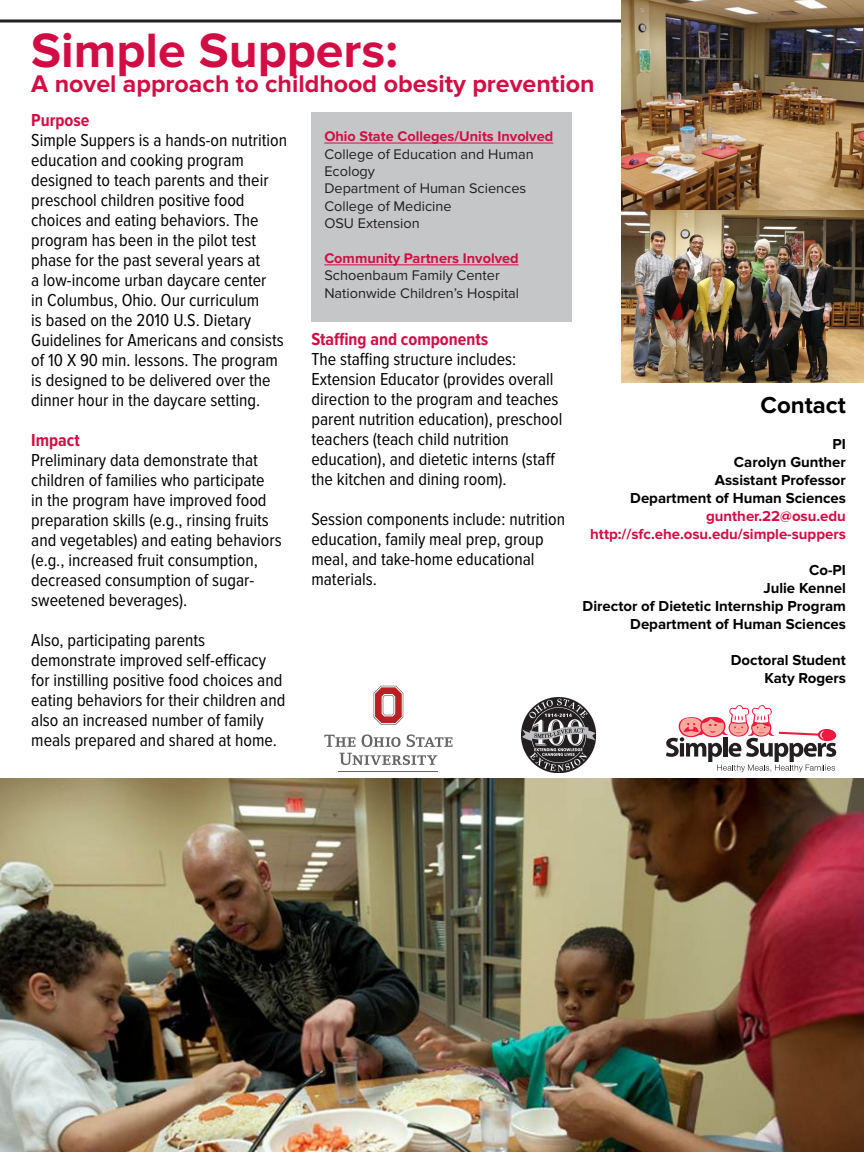
<style>
.page{position:relative;width:864px;height:1152px;background:#fff}
.page>*{position:absolute;margin:0;border:0;box-sizing:border-box;transform-origin:0 0}
.t1{font:700 50px "Proxima Nova";color:#d20d44}
.t2{font:700 25px "Proxima Nova";color:#d20d44}
.t3{font:700 24px "Proxima Nova";color:#000}
.t4{font:18px/20px "Proxima Nova Cond";color:#000}
.t5{font:700 18px "Proxima Nova Cond";color:#d20d44}
.t6{font:700 15px "Proxima Nova";color:#000}
.t7{font:700 15px "Proxima Nova";color:#d20d44}
.t8{font:14.5px/17.4px "Proxima Nova";color:#231f20}
.t9{font:700 14.5px "Proxima Nova";color:#d20d44}
</style>
<div class="page">
<div style="left:311px;top:112px;width:261px;height:210px;background:#c5c6c8"></div>
<hr style="left:324px;top:143px;width:229px;height:1px;background:#d20d44">
<hr style="left:324px;top:265px;width:195px;height:1px;background:#d20d44">
<hr style="left:0;top:20px;width:720px;height:2px;background:#231f20">
<img style="left:0;top:779px;width:864px;height:373px">
<img style="left:621px;top:0;width:243px;height:383px">
<svg style="left:374px;top:686px;width:29px;height:39px"></svg>
<svg style="left:324px;top:735px;width:31px;height:12px"></svg>
<svg style="left:362px;top:734px;width:39px;height:13px"></svg>
<svg style="left:407px;top:734px;width:46px;height:13px"></svg>
<svg style="left:339px;top:753px;width:98px;height:12px"></svg>
<hr style="left:339px;top:772px;width:99px;height:1px;background:#666">
<svg style="left:666px;top:705px;width:170px;height:67px"></svg>
<img style="left:521px;top:698px;width:75px;height:74px">
<p class="t1" style="left:31px;top:21px;width:368px">Simple Suppers:</p>
<p class="t2" style="left:31px;top:69px;width:565px">A novel approach to childhood obesity prevention</p>
<p class="t5" style="left:31px;top:110px;width:60px">Purpose</p>
<p class="t4" style="left:31px;top:130px;width:257px">Simple Suppers is a hands-on nutrition education and cooking program designed to teach parents and their preschool children positive food choices and eating behaviors. The program has been in the pilot test phase for the past several years at<br>a low-income urban daycare center<br>in Columbus, Ohio. Our curriculum<br>is based on the 2010 U.S. Dietary Guidelines for Americans and consists of 10 X 90 min. lessons. The program is designed to be delivered over the dinner hour in the daycare setting.</p>
<p class="t5" style="left:31px;top:430px;width:50px">Impact</p>
<p class="t4" style="left:31px;top:450px;width:252px">Preliminary data demonstrate that children of families who participate<br>in the program have improved food preparation skills (e.g., rinsing fruits and vegetables) and eating behaviors (e.g., increased fruit consumption, decreased consumption of sugar&shy;sweetened beverages).</p>
<p class="t4" style="left:31px;top:630px;width:256px">Also, participating parents demonstrate improved self-efficacy for instilling positive food choices and eating behaviors for their children and also an increased number of family meals prepared and shared at home.</p>
<p class="t9" style="left:324px;top:128px;width:230px">Ohio State Colleges/Units Involved</p>
<p class="t8" style="left:324px;top:145px;width:211px">College of Education and Human<br>Ecology</p>
<p class="t8" style="left:324px;top:180px;width:203px">Department of Human Sciences</p>
<p class="t8" style="left:324px;top:197px;width:129px">College of Medicine</p>
<p class="t8" style="left:324px;top:215px;width:97px">OSU Extension</p>
<p class="t9" style="left:324px;top:250px;width:196px">Community Partners Involved</p>
<p class="t8" style="left:324px;top:267px;width:177px">Schoenbaum Family Center</p>
<p class="t8" style="left:324px;top:285px;width:196px">Nationwide Children’s Hospital</p>
<p class="t5" style="left:311px;top:329px;width:178px">Staffing and components</p>
<p class="t4" style="left:311px;top:350px;width:252px">The staffing structure includes:<br>Extension Educator (provides overall direction to the program and teaches parent nutrition education), preschool teachers (teach child nutrition education), and dietetic interns (staff the kitchen and dining room).</p>
<p class="t4" style="left:311px;top:510px;width:255px">Session components include: nutrition education, family meal prep, group meal, and take-home educational materials.</p>
<p class="t3" style="left:761px;top:391px;width:87px">Contact</p>
<p class="t6" style="left:833px;top:436px;width:15px">PI</p>
<p class="t6" style="left:734px;top:454px;width:114px">Carolyn Gunther</p>
<p class="t6" style="left:715px;top:472px;width:133px">Assistant Professor</p>
<p class="t6" style="left:630px;top:490px;width:217px">Department of Human Sciences</p>
<p class="t7" style="left:706px;top:508px;width:141px">gunther.22@osu.edu</p>
<p class="t7" style="left:590px;top:526px;width:257px">http://sfc.ehe.osu.edu/simple-suppers</p>
<p class="t6" style="left:809px;top:562px;width:38px">Co-PI</p>
<p class="t6" style="left:763px;top:580px;width:84px">Julie Kennel</p>
<p class="t6" style="left:583px;top:598px;width:265px">Director of Dietetic Internship Program</p>
<p class="t6" style="left:630px;top:616px;width:217px">Department of Human Sciences</p>
<p class="t6" style="left:731px;top:652px;width:117px">Doctoral Student</p>
<p class="t6" style="left:764px;top:670px;width:83px">Katy Rogers</p>
</div>
